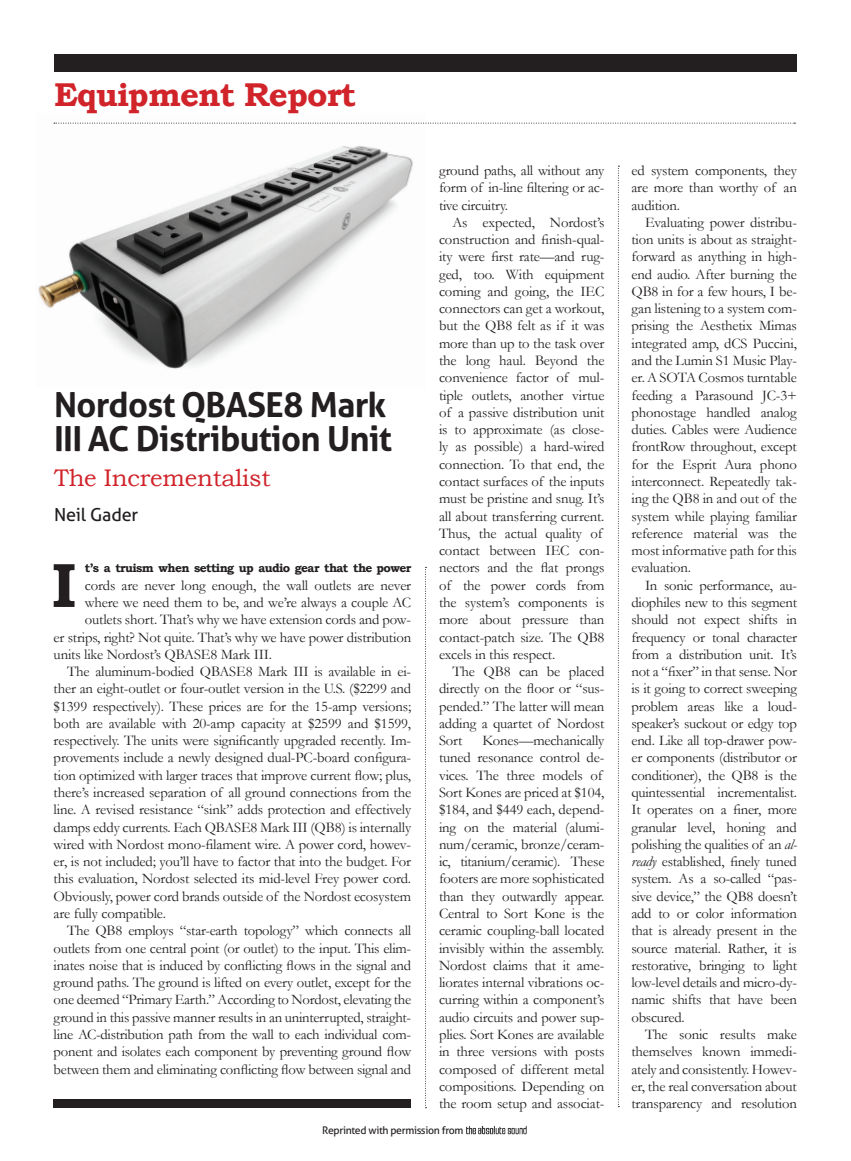
<style>
.page{position:relative;width:851px;height:1161px;background:#fff}
.page>*{position:absolute;margin:0;border:0;box-sizing:border-box;transform-origin:0 0}
.t1{font:700 62.7px "Bookman Old Style";color:#231f20}
.t2{font:700 34.5px/34.5px "Aller";letter-spacing:-.02em;color:#231f20}
.t3{font:700 33px "Bookman Old Style";letter-spacing:-.03em;color:#d1232a}
.t4{font:24px "Bookman Old Style";letter-spacing:-.01em;color:#d1232a}
.t5{font:18px "Aller";letter-spacing:-.01em;color:#231f20}
.t6{font:14.7px/17.2px "Garamond";letter-spacing:-.01em;color:#231f20;text-align:justify}
.t7{font:700 12px "Bookman Old Style";letter-spacing:-.05em;color:#231f20}
.t8{font:10.5px "Aller";letter-spacing:-.03em;color:#231f20}
.s1{font-style:italic}
</style>
<div class="page">
<img style="left:466px;top:1125px;width:60px;height:9px">
<img style="left:38px;top:122px;width:388px;height:247px">
<svg style="left:425px;top:567px;width:1px;height:541px"></svg>
<svg style="left:618px;top:166px;width:1px;height:941px"></svg>
<div style="left:54px;top:54px;width:742px;height:17px;background:#231f20"></div>
<svg style="left:54px;top:123px;width:741px;height:1px"></svg>
<div style="left:54px;top:1099px;width:357px;height:9px;background:#231f20"></div>
<p class="t3" style="left:54px;top:75px;width:303px">Equipment Report</p>
<p class="t2" style="left:54px;top:387px;width:339px">Nordost QBASE8 Mark<br>III AC Distribution Unit</p>
<p class="t4" style="left:54px;top:464px;width:218px">The Incrementalist</p>
<p class="t5" style="left:54px;top:503px;width:86px">Neil Gader</p>
<p class="t1" style="left:52px;top:548px;width:27px">I</p>
<p class="t7" style="left:85px;top:561px;width:328px">t’s a truism when setting up audio gear that the power</p>
<p class="t6" style="left:85px;top:576px;width:328px">cords are never long enough, the wall outlets are never</p>
<p class="t6" style="left:85px;top:594px;width:328px">where we need them to be, and we’re always a couple AC</p>
<p class="t6" style="left:85px;top:611px;width:328px">outlets short. That’s why we have extension cords and pow-</p>
<p class="t6" style="left:54px;top:628px;width:359px">er strips, right? Not quite. That’s why we have power distribution</p>
<p class="t6" style="left:54px;top:645px;width:220px">units like Nordost’s QBASE8 Mark III.</p>
<p class="t6" style="left:54px;top:663px;width:359px;text-indent:14px">The aluminum-bodied QBASE8 Mark III is available in ei&shy;ther an eight-outlet or four-outlet version in the U.S. ($2299 and $1399 respectively). These prices are for the 15-amp versions; both are available with 20-amp capacity at $2599 and $1599, respectively. The units were significantly upgraded recently. Im&shy;provements include a newly designed dual-PC-board configura&shy;tion optimized with larger traces that improve current flow; plus, there’s increased separation of all ground connections from the line. A revised resistance “sink” adds protection and effectively damps eddy currents. Each QBASE8 Mark III (QB8) is internally wired with Nordost mono-filament wire. A power cord, howev&shy;er, is not included; you’ll have to factor that into the budget. For this evaluation, Nordost selected its mid-level Frey power cord.<br>Obviously, power cord brands outside of the Nordost ecosystem are fully compatible.</p>
<p class="t6" style="left:54px;top:922px;width:359px;text-indent:14px">The QB8 employs “star-earth topology” which connects all outlets from one central point (or outlet) to the input. This elim&shy;inates noise that is induced by conflicting flows in the signal and ground paths. The ground is lifted on every outlet, except for the one deemed “Primary Earth.” According to Nordost, elevating the ground in this passive manner results in an uninterrupted, straight&shy;line AC-distribution path from the wall to each individual com&shy;ponent and isolates each component by preventing ground flow between them and eliminating conflicting flow between signal and</p>
<p class="t6" style="left:439px;top:162px;width:167px">ground paths, all without any form of in-line filtering or ac&shy;tive circuitry.</p>
<p class="t6" style="left:439px;top:213px;width:167px;text-align:left;text-indent:14px">As expected, Nordost’s construction and finish-qual&shy;ity were first rate—and rug&shy;ged, too. With equipment coming and going, the IEC connectors can get a workout, but the QB8 felt as if it was more than up to the task over the long haul. Beyond the convenience factor of mul&shy;tiple outlets, another virtue of a passive distribution unit is to approximate (as close&shy;ly as possible) a hard-wired connection. To that end, the contact surfaces of the inputs must be pristine and snug. It’s all about transferring current.<br>Thus, the actual quality of contact between IEC con&shy;nectors and the flat prongs of the power cords from the system’s components is more about pressure than contact-patch size. The QB8 excels in this respect.</p>
<p class="t6" style="left:439px;top:663px;width:167px;text-indent:14px">The QB8 can be placed directly on the floor or “sus&shy;pended.” The latter will mean adding a quartet of Nordost Sort</p>
<p class="t6" style="left:439px;top:732px;width:167px;text-align:left;text-indent:43px">Kones—mechanically tuned resonance control de&shy;vices. The three models of<br>Sort Kones are priced at $104, $184, and $449 each, depend&shy;ing on the material (alumi&shy;num/ceramic, bronze/ceram&shy;ic, titanium/ceramic). These footers are more sophisticated than they outwardly appear.<br>Central to Sort Kone is the ceramic coupling-ball located invisibly within the assembly.<br>Nordost claims that it ame&shy;liorates internal vibrations oc&shy;curring within a component’s audio circuits and power sup&shy;plies. Sort Kones are available in three versions with posts composed of different metal compositions. Depending on the room setup and associat-</p>
<p class="t8" style="left:322px;top:1124px;width:143px">Reprinted with permission from</p>
<p class="t6" style="left:631px;top:162px;width:167px">ed system components, they are more than worthy of an audition.</p>
<p class="t6" style="left:631px;top:213px;width:167px;text-indent:14px">Evaluating power distribu&shy;tion units is about as straight&shy;forward as anything in high&shy;end audio. After burning the QB8 in for a few hours, I be&shy;gan listening to a system com&shy;prising the Aesthetix Mimas integrated amp, dCS Puccini, and the Lumin S1 Music Play&shy;er. A SOTA Cosmos turntable feeding a Parasound JC-3+ phonostage handled analog duties. Cables were Audience frontRow throughout, except for the Esprit Aura phono interconnect. Repeatedly tak&shy;ing the QB8 in and out of the system while playing familiar reference material was the most informative path for this evaluation.</p>
<p class="t6" style="left:631px;top:576px;width:167px;text-indent:14px">In sonic performance, au&shy;diophiles new to this segment should not expect shifts in frequency or tonal character from a distribution unit. It’s not a “fixer” in that sense. Nor is it going to correct sweeping problem areas like a loud&shy;speaker’s suckout or edgy top end. Like all top-drawer pow&shy;er components (distributor or conditioner), the QB8 is the quintessential incrementalist.<br>It operates on a finer, more granular level, honing and polishing the qualities of an <span class="s1">al&shy;ready</span> established, finely tuned system. As a so-called “pas&shy;sive device,” the QB8 doesn’t add to or color information that is already present in the source material. Rather, it is restorative, bringing to light low-level details and micro-dy&shy;namic shifts that have been obscured.</p>
<p class="t6" style="left:631px;top:1026px;width:167px;text-indent:14px">The sonic results make themselves known immedi&shy;ately and consistently. Howev&shy;er, the real conversation about transparency and resolution</p>
</div>
